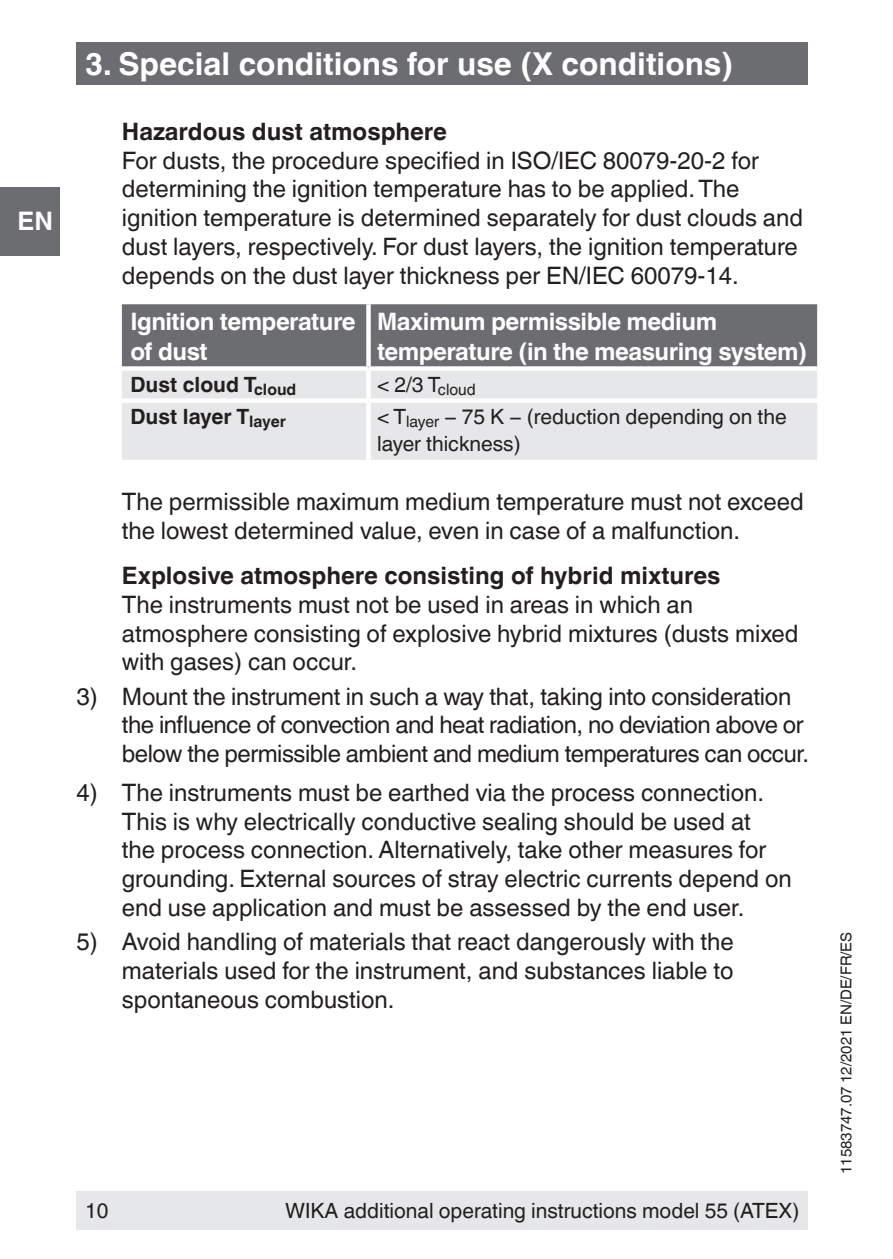
<style>
.page{position:relative;width:893px;height:1259px;background:#fff}
.page>*{position:absolute;margin:0;border:0;box-sizing:border-box;transform-origin:0 0}
.t1{font:700 31.5px "Helvetica World";color:#fff}
.t2{font:700 25.5px "Helvetica World";color:#fff}
.t3{font:24px/28.8px "Helvetica World";color:#231f20}
.t4{font:24px/28.8px "Helvetica World";letter-spacing:-.02em;color:#231f20}
.t5{font:700 24px/30px "Helvetica World";letter-spacing:-.02em;color:#fff}
.t6{font:700 24px "Helvetica World";color:#231f20}
.t7{font:21px/27px "Helvetica World";color:#231f20}
.t8{font:700 21px "Helvetica World";color:#231f20}
.t9{font:15px "Helvetica World";color:#231f20}
</style>
<div class="page">
<div style="left:0;top:187px;width:60px;height:68px;background:#6c6d70"></div>
<div style="left:77px;top:1191px;width:731px;height:38px;background:#e6e7e9"></div>
<div style="left:76px;top:43px;width:732px;height:42px;background:#6c6d70"></div>
<div style="left:122px;top:304px;width:695px;height:62px;background:#6c6d70"></div>
<div style="left:122px;top:371px;width:695px;height:89px;background:#e6e7e9"></div>
<div style="left:366px;top:304px;width:5px;height:62px;background:#fff"></div>
<div style="left:366px;top:371px;width:5px;height:27px;background:#fff"></div>
<div style="left:122px;top:398px;width:247px;height:5px;background:#fff"></div>
<div style="left:369px;top:398px;width:448px;height:5px;background:#fff"></div>
<div style="left:366px;top:403px;width:5px;height:57px;background:#fff"></div>
<p class="t2" style="left:18px;top:207px;width:37px">EN</p>
<h1 class="t1" style="left:85px;top:46px;width:650px">3. Special conditions for use (X conditions)</h1>
<p class="t6" style="left:122px;top:117px;width:327px">Hazardous dust atmosphere</p>
<p class="t3" style="left:122px;top:146px;width:683px">For dusts, the procedure specified in ISO/IEC 80079-20-2 for determining the ignition temperature has to be applied. The ignition temperature is determined separately for dust clouds and dust layers, respectively. For dust layers, the ignition temperature depends on the dust layer thickness per EN/IEC 60079-14.</p>
<p class="t5" style="left:130px;top:307px;width:227px">Ignition temperature of dust</p>
<p class="t5" style="left:377px;top:307px;width:431px">Maximum permissible medium temperature (in the measuring system)</p>
<p class="t8" style="left:130px;top:372px;width:168px">Dust cloud T<sub>cloud</sub></p>
<p class="t7" style="left:377px;top:371px;width:100px">&lt; 2/3 T<sub>cloud</sub></p>
<p class="t8" style="left:130px;top:405px;width:157px">Dust layer T<sub>layer</sub></p>
<p class="t7" style="left:377px;top:403px;width:411px">&lt; T<sub>layer</sub> − 75 K − (reduction depending on the layer thickness)</p>
<p class="t3" style="left:122px;top:487px;width:683px">The permissible maximum medium temperature must not exceed the lowest determined value, even in case of a malfunction.</p>
<p class="t6" style="left:122px;top:561px;width:600px">Explosive atmosphere consisting of hybrid mixtures</p>
<p class="t3" style="left:122px;top:590px;width:678px">The instruments must not be used in areas in which an atmosphere consisting of explosive hybrid mixtures (dusts mixed with gases) can occur.</p>
<p class="t4" style="left:122px;top:682px;width:689px;text-indent:-45px">3) Mount the instrument in such a way that, taking into consideration the influence of convection and heat radiation, no deviation above or below the permissible ambient and medium temperatures can occur.</p>
<p class="t3" style="left:122px;top:778px;width:671px;text-indent:-45px">4) The instruments must be earthed via the process connection.<br>This is why electrically conductive sealing should be used at<br>the process connection. Alternatively, take other measures for grounding. External sources of stray electric currents depend on end use application and must be assessed by the end user.</p>
<p class="t3" style="left:122px;top:927px;width:613px;text-align:justify;text-indent:-45px">5) Avoid handling of materials that react dangerously with the materials used for the instrument, and substances liable to spontaneous combustion.</p>
<p class="t7" style="left:85px;top:1196px;width:25px">10</p>
<p class="t7" style="left:285px;top:1196px;width:516px">WIKA additional operating instructions model 55 (ATEX)</p>
<p class="t9" style="left:838px;top:1174px;width:244px;rotate:-90deg">11583747.07 12/2021 EN/DE/FR/ES</p>
</div>
